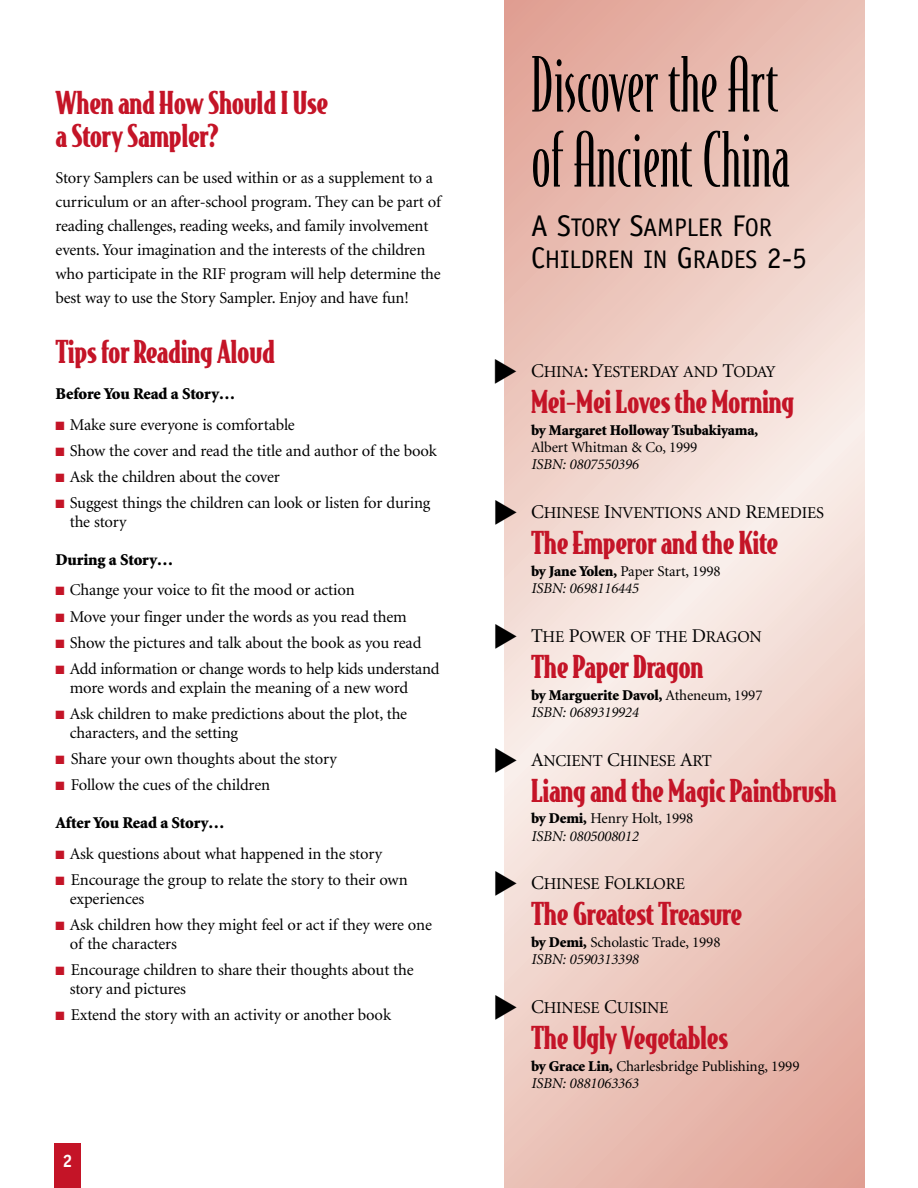
<style>
.page{position:relative;width:918px;height:1188px;background:#fff}
.page>*{position:absolute;margin:0;border:0;box-sizing:border-box;transform-origin:0 0}
.t1{font:72px/75px "Bodega Serif Light Oldstyle";letter-spacing:-.005em;color:#000}
.t2{font:900 30px/33px "Bodega Serif";letter-spacing:-.01em;color:#c41427}
.t3{font:25.5px/31.5px "Officina Sans";letter-spacing:-.005em;color:#000}
.t4{font:700 18px "Officina Sans";color:#fff}
.t5{font:16.65px "Minion";letter-spacing:-.01em;color:#000}
.t6{font:16.5px/18.8px "Minion";letter-spacing:-.01em;color:#000}
.t7{font:900 16.5px "Minion";letter-spacing:-.01em;color:#000}
.t8{font:15px/17.2px "Minion";letter-spacing:-.01em;color:#000}
.t9{font:900 15px/17.2px "Minion";letter-spacing:-.01em;color:#000}
.t10{font:italic 15px/17.2px "Minion";letter-spacing:-.01em;color:#000}
.s1{color:#c41427}
.s2{font-size:30px}
.s3{font-size:19.5px}
.s4{font-weight:900}
.s5{font-style:italic}
.s6{font-weight:400}
.s7{font-weight:400;font-style:italic}
.s8{font-weight:900;font-style:normal}
.s9{font-style:normal}
</style>
<div class="page">
<svg style="left:504px;top:0;width:360px;height:1188px;background:#eecdc4"></svg>
<div style="left:54px;top:1143px;width:27px;height:45px;background:#c41427"></div>
<svg style="left:504px;top:500px;width:13px;height:25px"></svg>
<svg style="left:504px;top:624px;width:13px;height:24px"></svg>
<svg style="left:504px;top:748px;width:13px;height:24px"></svg>
<svg style="left:504px;top:871px;width:13px;height:25px"></svg>
<svg style="left:504px;top:359px;width:12px;height:24px"></svg>
<svg style="left:504px;top:995px;width:13px;height:25px"></svg>
<h2 class="t2" style="left:56px;top:88px;width:274px">When and How Should I Use a Story Sampler?</h2>
<p class="t6" style="left:56px;top:167px;width:387px;line-height:24px">Story Samplers can be used within or as a supplement to a curriculum or an after-school program. They can be part of reading challenges, reading weeks, and family involvement events. Your imagination and the interests of the children who participate in the RIF program will help determine the best way to use the Story Sampler. Enjoy and have fun!</p>
<h2 class="t2" style="left:56px;top:337px;width:221px">Tips for Reading Aloud</h2>
<p class="t7" style="left:56px;top:387px;width:181px">Before You Read a Story…</p>
<p class="t6" style="left:56px;top:416px;width:241px"><span class="s1">■</span> Make sure everyone is comfortable</p>
<p class="t6" style="left:56px;top:443px;width:383px"><span class="s1">■</span> Show the cover and read the title and author of the book</p>
<p class="t6" style="left:56px;top:469px;width:226px"><span class="s1">■</span> Ask the children about the cover</p>
<p class="t6" style="left:70px;top:495px;width:362px;text-indent:-14px"><span class="s1">■</span> Suggest things the children can look or listen for during the story</p>
<p class="t7" style="left:56px;top:553px;width:119px">During a Story…</p>
<p class="t6" style="left:56px;top:582px;width:301px"><span class="s1">■</span> Change your voice to fit the mood or action</p>
<p class="t6" style="left:56px;top:608px;width:353px"><span class="s1">■</span> Move your finger under the words as you read them</p>
<p class="t6" style="left:56px;top:635px;width:367px"><span class="s1">■</span> Show the pictures and talk about the book as you read</p>
<p class="t6" style="left:70px;top:661px;width:371px;text-indent:-14px"><span class="s1">■</span> Add information or change words to help kids understand more words and explain the meaning of a new word</p>
<p class="t6" style="left:70px;top:706px;width:339px;text-indent:-14px"><span class="s1">■</span> Ask children to make predictions about the plot, the characters, and the setting</p>
<p class="t6" style="left:56px;top:751px;width:283px"><span class="s1">■</span> Share your own thoughts about the story</p>
<p class="t6" style="left:56px;top:777px;width:216px"><span class="s1">■</span> Follow the cues of the children</p>
<p class="t7" style="left:55px;top:816px;width:171px">After You Read a Story…</p>
<p class="t6" style="left:56px;top:845px;width:328px"><span class="s1">■</span> Ask questions about what happened in the story</p>
<p class="t6" style="left:70px;top:872px;width:339px;text-indent:-14px"><span class="s1">■</span> Encourage the group to relate the story to their own experiences</p>
<p class="t6" style="left:70px;top:917px;width:364px;text-indent:-14px"><span class="s1">■</span> Ask children how they might feel or act if they were one of the characters</p>
<p class="t6" style="left:70px;top:962px;width:346px;text-indent:-14px"><span class="s1">■</span> Encourage children to share their thoughts about the story and pictures</p>
<p class="t6" style="left:56px;top:1007px;width:337px"><span class="s1">■</span> Extend the story with an activity or another book</p>
<p class="t4" style="left:62px;top:1153px;width:12px">2</p>
<h1 class="t1" style="left:531px;top:55px;width:261px">Discover the Art of Ancient China</h1>
<h3 class="t3" style="left:531px;top:214px;width:278px"><span class="s2">A S</span>TORY <span class="s2">S</span>AMPLER <span class="s2">F</span>OR<br><span class="s2">C</span>HILDREN IN <span class="s2">G</span>RADES <span class="s2">2-5</span></h3>
<p class="t5" style="left:531px;top:365px;width:246px"><span class="s3">C</span>HINA<span class="s3">: Y</span>ESTERDAY AND <span class="s3">T</span>ODAY</p>
<h2 class="t2" style="left:531px;top:388px;width:265px">Mei-Mei Loves the Morning</h2>
<p class="t9" style="left:531px;top:423px;width:229px">by Margaret Holloway Tsubakiyama,</p>
<p class="t8" style="left:531px;top:440px;width:168px">Albert Whitman &amp; Co, 1999</p>
<p class="t10" style="left:531px;top:457px;width:109px">ISBN: 0807550396</p>
<p class="t5" style="left:531px;top:506px;width:295px"><span class="s3">C</span>HINESE <span class="s3">I</span>NVENTIONS AND <span class="s3">R</span>EMEDIES</p>
<h2 class="t2" style="left:531px;top:529px;width:249px">The Emperor and the Kite</h2>
<p class="t8" style="left:531px;top:564px;width:191px"><span class="s4">by Jane Yolen,</span> Paper Start, 1998<br><span class="s5">ISBN: 0698116445</span></p>
<p class="t5" style="left:531px;top:630px;width:232px"><span class="s3">T</span>HE <span class="s3">P</span>OWER OF THE <span class="s3">D</span>RAGON</p>
<h2 class="t2" style="left:531px;top:652px;width:174px">The Paper Dragon</h2>
<p class="t9" style="left:531px;top:687px;width:233px">by Marguerite Davol, <span class="s6">Atheneum, 1997<br></span><span class="s7">ISBN: 0689319924</span></p>
<p class="t5" style="left:531px;top:754px;width:182px"><span class="s3">A</span>NCIENT <span class="s3">C</span>HINESE <span class="s3">A</span>RT</p>
<h2 class="t2" style="left:531px;top:776px;width:307px">Liang and the Magic Paintbrush</h2>
<p class="t10" style="left:531px;top:811px;width:164px"><span class="s8">by Demi,</span> <span class="s9">Henry Holt, 1998<br></span>ISBN: 0805008012</p>
<p class="t5" style="left:531px;top:878px;width:155px"><span class="s3">C</span>HINESE <span class="s3">F</span>OLKLORE</p>
<h2 class="t2" style="left:531px;top:900px;width:213px">The Greatest Treasure</h2>
<p class="t8" style="left:531px;top:935px;width:191px"><span class="s4">by Demi,</span> Scholastic Trade, 1998<br><span class="s5">ISBN: 0590313398</span></p>
<p class="t5" style="left:531px;top:1001px;width:139px"><span class="s3">C</span>HINESE <span class="s3">C</span>UISINE</p>
<h2 class="t2" style="left:531px;top:1024px;width:199px">The Ugly Vegetables</h2>
<p class="t8" style="left:531px;top:1059px;width:270px"><span class="s4">by Grace Lin,</span> Charlesbridge Publishing, 1999<br><span class="s5">ISBN: 0881063363</span></p>
</div>
